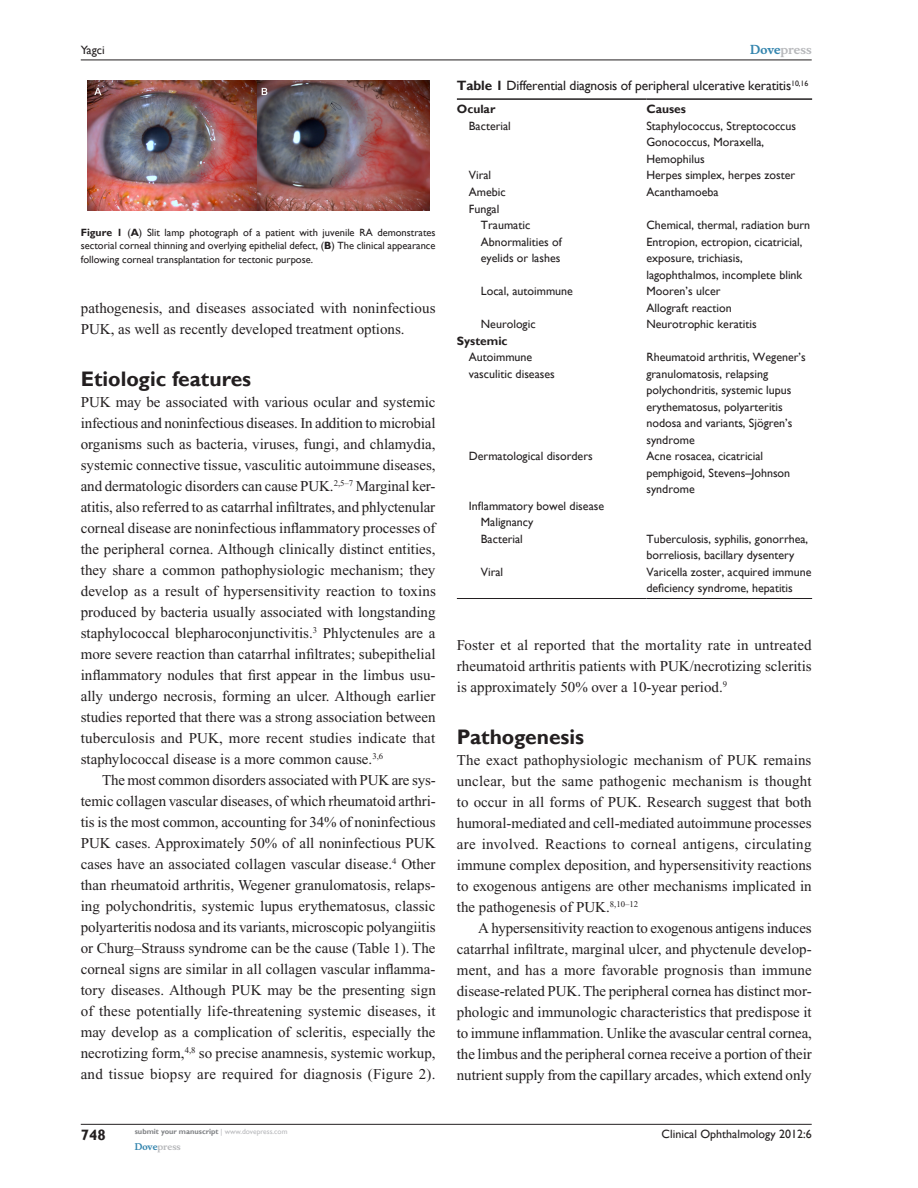
<style>
.page{position:relative;width:918px;height:1188px;background:#fff}
.page>*{position:absolute;margin:0;border:0;box-sizing:border-box;transform-origin:0 0}
.t1{font:700 21px "Gill Sans";color:#231f20}
.t2{font:15px/21px "Times New Roman";color:#231f20;text-align:justify}
.t3{font:700 15px "Gill Sans";color:#231f20}
.t4{font:13.5px "Gill Sans";letter-spacing:-.01em;color:#231f20}
.t5{font:12px/16.5px "Gill Sans";color:#231f20}
.t6{font:700 12px "Gill Sans";color:#231f20}
.t7{font:700 12px "Musee";color:#b8b9bc}
.t8{font:10.5px/13.5px "Gill Sans";color:#231f20;text-align:justify}
.t9{font:700 9px "Musee";color:#b8b9bc}
.t10{font:700 7.5px "Gill Sans";color:#808285}
.s1{font-weight:700}
.s2{font-weight:400;color:#b8b9bc}
.s3{color:#3485ae}
</style>
<div class="page">
<img style="left:87px;top:81px;width:342px;height:129px">
<hr style="left:457px;top:598px;width:189px;height:1px;background:#231f20">
<hr style="left:646px;top:598px;width:166px;height:1px;background:#231f20">
<hr style="left:457px;top:98px;width:189px;height:2px;background:#231f20">
<hr style="left:646px;top:98px;width:166px;height:2px;background:#231f20">
<hr style="left:81px;top:1124px;width:731px;height:1px;background:#231f20">
<hr style="left:81px;top:60px;width:731px;height:1px;background:#231f20">
<p class="t5" style="left:81px;top:42px;width:25px">Yagci</p>
<p class="t8" style="left:81px;top:226px;width:356px"><span class="s1">Figure 1</span> (<span class="s1">A</span>) Slit lamp photograph of a patient with juvenile RA demonstrates sectorial corneal thinning and overlying epithelial defect, (<span class="s1">B</span>) The clinical appearance following corneal transplantation for tectonic purpose.</p>
<p class="t2" style="left:81px;top:298px;width:356px">pathogenesis, and diseases associated with noninfectious<br>PUK, as well as recently developed treatment options.</p>
<h1 class="t1" style="left:81px;top:367px;width:172px">Etiologic features</h1>
<p class="t2" style="left:81px;top:392px;width:357px">PUK may be associated with various ocular and systemic infectious and noninfectious diseases. In addition to microbial organisms such as bacteria, viruses, fungi, and chlamydia, systemic connective tissue, vasculitic autoimmune diseases, and dermatologic disorders can cause PUK.<sup>2,5–7</sup> Marginal ker&shy;atitis, also referred to as catarrhal infiltrates, and phlyctenular corneal disease are noninfectious inflammatory processes of the peripheral cornea. Although clinically distinct entities, they share a common pathophysiologic mechanism; they develop as a result of hypersensitivity reaction to toxins produced by bacteria usually associated with longstanding staphylococcal blepharoconjunctivitis.<sup>3</sup> Phlyctenules are a more severe reaction than catarrhal infiltrates; subepithelial inflammatory nodules that first appear in the limbus usu&shy;ally undergo necrosis, forming an ulcer. Although earlier studies reported that there was a strong association between tuberculosis and PUK, more recent studies indicate that staphylococcal disease is a more common cause.<sup>3,6</sup></p>
<p class="t2" style="left:81px;top:770px;width:357px;text-indent:21px">The most common disorders associated with PUK are sys&shy;temic collagen vascular diseases, of which rheumatoid arthri&shy;tis is the most common, accounting for 34% of noninfectious PUK cases. Approximately 50% of all noninfectious PUK cases have an associated collagen vascular disease.<sup>4</sup> Other than rheumatoid arthritis, Wegener granulomatosis, relaps&shy;ing polychondritis, systemic lupus erythematosus, classic polyarteritis nodosa and its variants, microscopic polyangiitis or Churg–Strauss syndrome can be the cause (Table 1). The corneal signs are similar in all collagen vascular inflamma&shy;tory diseases. Although PUK may be the presenting sign of these potentially life-threatening systemic diseases, it may develop as a complication of scleritis, especially the necrotizing form,<sup>4,8</sup> so precise anamnesis, systemic workup, and tissue biopsy are required for diagnosis (Figure 2).</p>
<p class="t3" style="left:81px;top:1126px;width:26px">748</p>
<p class="t10" style="left:135px;top:1127px;width:154px">submit your manuscript <span class="s2">| www.dovepress.com</span></p>
<p class="t9" style="left:135px;top:1141px;width:48px"><span class="s3">Dove</span>press</p>
<p class="t7" style="left:750px;top:43px;width:63px"><span class="s3">Dove</span>press</p>
<p class="t4" style="left:457px;top:78px;width:353px"><span class="s1">Table 1</span> Differential diagnosis of peripheral ulcerative keratitis<sup>10,16</sup></p>
<p class="t6" style="left:457px;top:102px;width:40px">Ocular</p>
<p class="t6" style="left:646px;top:102px;width:41px">Causes</p>
<p class="t5" style="left:469px;top:118px;width:44px">Bacterial</p>
<p class="t5" style="left:646px;top:118px;width:151px">Staphylococcus, Streptococcus<br>Gonococcus, Moraxella,<br>Hemophilus</p>
<p class="t5" style="left:457px;top:167px;width:36px">Viral</p>
<p class="t5" style="left:646px;top:167px;width:150px">Herpes simplex, herpes zoster</p>
<p class="t5" style="left:469px;top:184px;width:38px">Amebic</p>
<p class="t5" style="left:646px;top:184px;width:74px">Acanthamoeba</p>
<p class="t5" style="left:481px;top:200px;width:51px;text-indent:-12px">Fungal<br>Traumatic</p>
<p class="t5" style="left:646px;top:217px;width:165px">Chemical, thermal, radiation burn</p>
<p class="t5" style="left:481px;top:234px;width:82px">Abnormalities of eyelids or lashes</p>
<p class="t5" style="left:646px;top:234px;width:158px">Entropion, ectropion, cicatricial, exposure, trichiasis, lagophthalmos, incomplete blink</p>
<p class="t5" style="left:481px;top:283px;width:94px">Local, autoimmune</p>
<p class="t5" style="left:646px;top:283px;width:87px">Mooren’s ulcer<br>Allograft reaction</p>
<p class="t5" style="left:481px;top:316px;width:56px">Neurologic</p>
<p class="t5" style="left:646px;top:316px;width:112px">Neurotrophic keratitis</p>
<p class="t6" style="left:457px;top:333px;width:52px">Systemic</p>
<p class="t5" style="left:469px;top:349px;width:87px">Autoimmune vasculitic diseases</p>
<p class="t5" style="left:646px;top:349px;width:161px">Rheumatoid arthritis, Wegener’s granulomatosis, relapsing polychondritis, systemic lupus erythematosus, polyarteritis nodosa and variants, Sjögren’s syndrome</p>
<p class="t5" style="left:469px;top:448px;width:125px">Dermatological disorders</p>
<p class="t5" style="left:646px;top:448px;width:145px">Acne rosacea, cicatricial pemphigoid, Stevens–Johnson syndrome</p>
<p class="t5" style="left:481px;top:498px;width:125px;text-indent:-12px">Inflammatory bowel disease<br>Malignancy<br>Bacterial</p>
<p class="t5" style="left:646px;top:531px;width:163px">Tuberculosis, syphilis, gonorrhea, borreliosis, bacillary dysentery</p>
<p class="t5" style="left:457px;top:564px;width:12px">V</p>
<p class="t5" style="left:488px;top:564px;width:17px">iral</p>
<p class="t5" style="left:646px;top:564px;width:167px">Varicella zoster, acquired immune deficiency syndrome, hepatitis</p>
<p class="t2" style="left:457px;top:635px;width:356px">Foster et al reported that the mortality rate in untreated rheumatoid arthritis patients with PUK/necrotizing scleritis is approximately 50% over a 10-year period.<sup>9</sup></p>
<h1 class="t1" style="left:457px;top:724px;width:129px">Pathogenesis</h1>
<p class="t2" style="left:457px;top:749px;width:356px">The exact pathophysiologic mechanism of PUK remains unclear, but the same pathogenic mechanism is thought to occur in all forms of PUK. Research suggest that both humoral-mediated and cell-mediated autoimmune processes are involved. Reactions to corneal antigens, circulating immune complex deposition, and hypersensitivity reactions to exogenous antigens are other mechanisms implicated in the pathogenesis of PUK.<sup>8,10–12</sup></p>
<p class="t2" style="left:457px;top:917px;width:357px;text-indent:21px">A hypersensitivity reaction to exogenous antigens induces catarrhal infiltrate, marginal ulcer, and phyctenule develop&shy;ment, and has a more favorable prognosis than immune disease-related PUK. The peripheral cornea has distinct mor&shy;phologic and immunologic characteristics that predispose it to immune inflammation. Unlike the avascular central cornea, the limbus and the peripheral cornea receive a portion of their nutrient supply from the capillary arcades, which extend only</p>
<p class="t5" style="left:662px;top:1126px;width:152px">Clinical Ophthalmology 2012:6</p>
</div>
